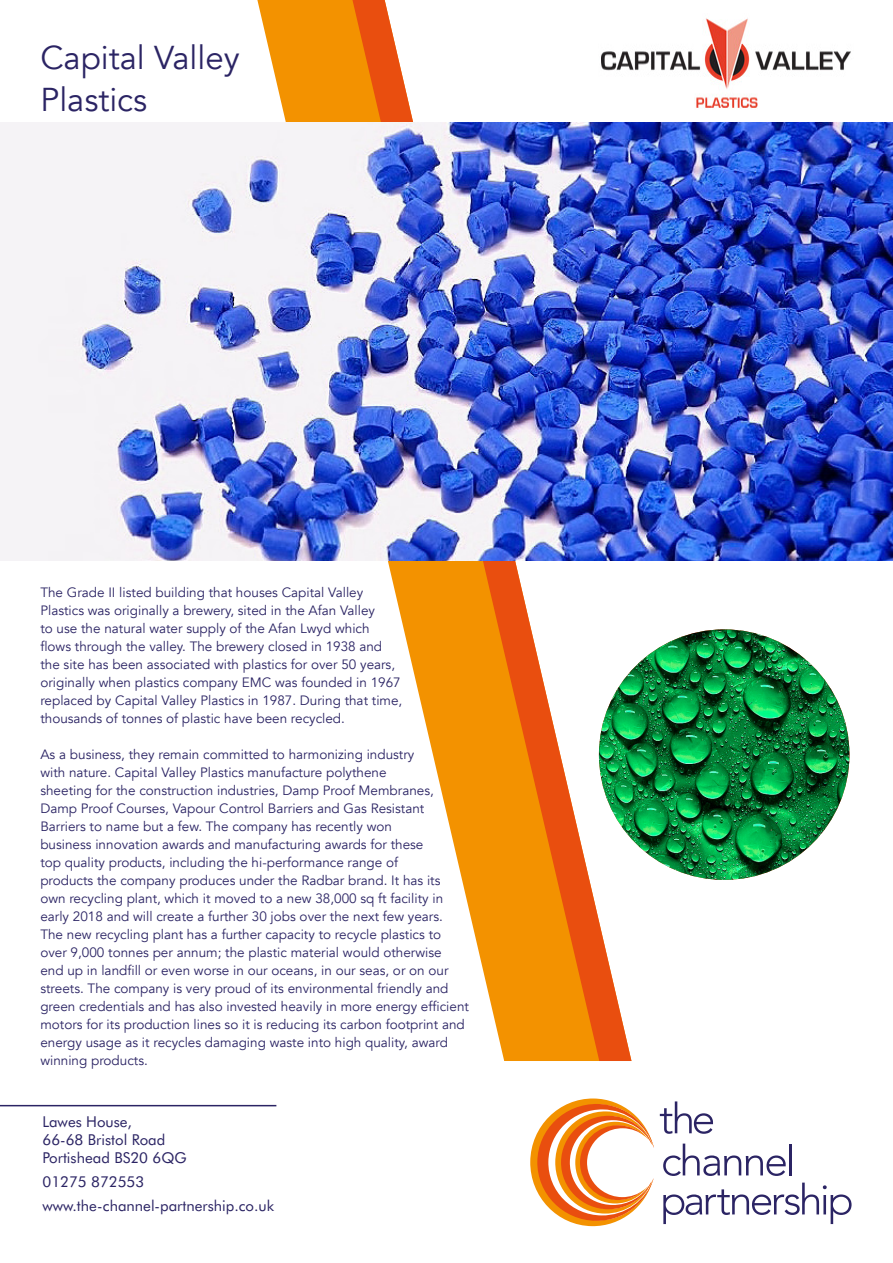
<style>
.page{position:relative;width:893px;height:1263px;background:#fff}
.page>*{position:absolute;margin:0;border:0;box-sizing:border-box;transform-origin:0 0}
.t1{font:33px/42px "Avenir";color:#2b2464}
.t2{font:15px/18px "Futura BT";color:#2b2464}
.t3{font:13.5px/18px "Avenir";color:#2b2464}
</style>
<div class="page">
<svg style="left:200px;top:0;width:95px;height:561px"></svg>
<svg style="left:295px;top:0;width:394px;height:1061px"></svg>
<svg style="left:660px;top:1101px;width:53px;height:33px"></svg>
<svg style="left:663px;top:1143px;width:123px;height:33px"></svg>
<hr style="left:790px;top:1143px;width:2px;height:32px;background:#2b2464">
<svg style="left:663px;top:1182px;width:188px;height:42px"></svg>
<svg style="left:530px;top:1098px;width:124px;height:128px"></svg>
<img style="left:599px;top:629px;width:250px;height:251px;border-radius:125px">
<hr style="left:0;top:1105px;width:276px;height:1px;background:#2b2464">
<img style="left:0;top:123px;width:893px;height:437px">
<img style="left:592px;top:13px;width:259px;height:101px">
<h1 class="t1" style="left:40px;top:37px;width:201px">Capital Valley<br>Plastics</h1>
<p class="t3" style="left:40px;top:584px;width:363px">The Grade II listed building that houses Capital Valley Plastics was originally a brewery, sited in the Afan Valley<br>to use the natural water supply of the Afan Lwyd which flows through the valley. The brewery closed in 1938 and the site has been associated with plastics for over 50 years, originally when plastics company EMC was founded in 1967 replaced by Capital Valley Plastics in 1987. During that time, thousands of tonnes of plastic have been recycled.</p>
<p class="t3" style="left:40px;top:746px;width:430px">As a business, they remain committed to harmonizing industry<br>with nature. Capital Valley Plastics manufacture polythene<br>sheeting for the construction industries, Damp Proof Membranes, Damp Proof Courses, Vapour Control Barriers and Gas Resistant Barriers to name but a few. The company has recently won<br>business innovation awards and manufacturing awards for these<br>top quality products, including the hi-performance range of<br>products the company produces under the Radbar brand. It has its own recycling plant, which it moved to a new 38,000 sq ft facility in early 2018 and will create a further 30 jobs over the next few years.<br>The new recycling plant has a further capacity to recycle plastics to over 9,000 tonnes per annum; the plastic material would otherwise<br>end up in landfill or even worse in our oceans, in our seas, or on our streets. The company is very proud of its environmental friendly and green credentials and has also invested heavily in more energy efficient motors for its production lines so it is reducing its carbon footprint and energy usage as it recycles damaging waste into high quality, award winning products.</p>
<p class="t2" style="left:43px;top:1113px;width:146px">Lawes House,<br>66-68 Bristol Road<br>Portishead BS20 6QG</p>
<p class="t2" style="left:43px;top:1170px;width:233px;line-height:24px">01275 872553 www.the-channel-partnership.co.uk</p>
</div>
